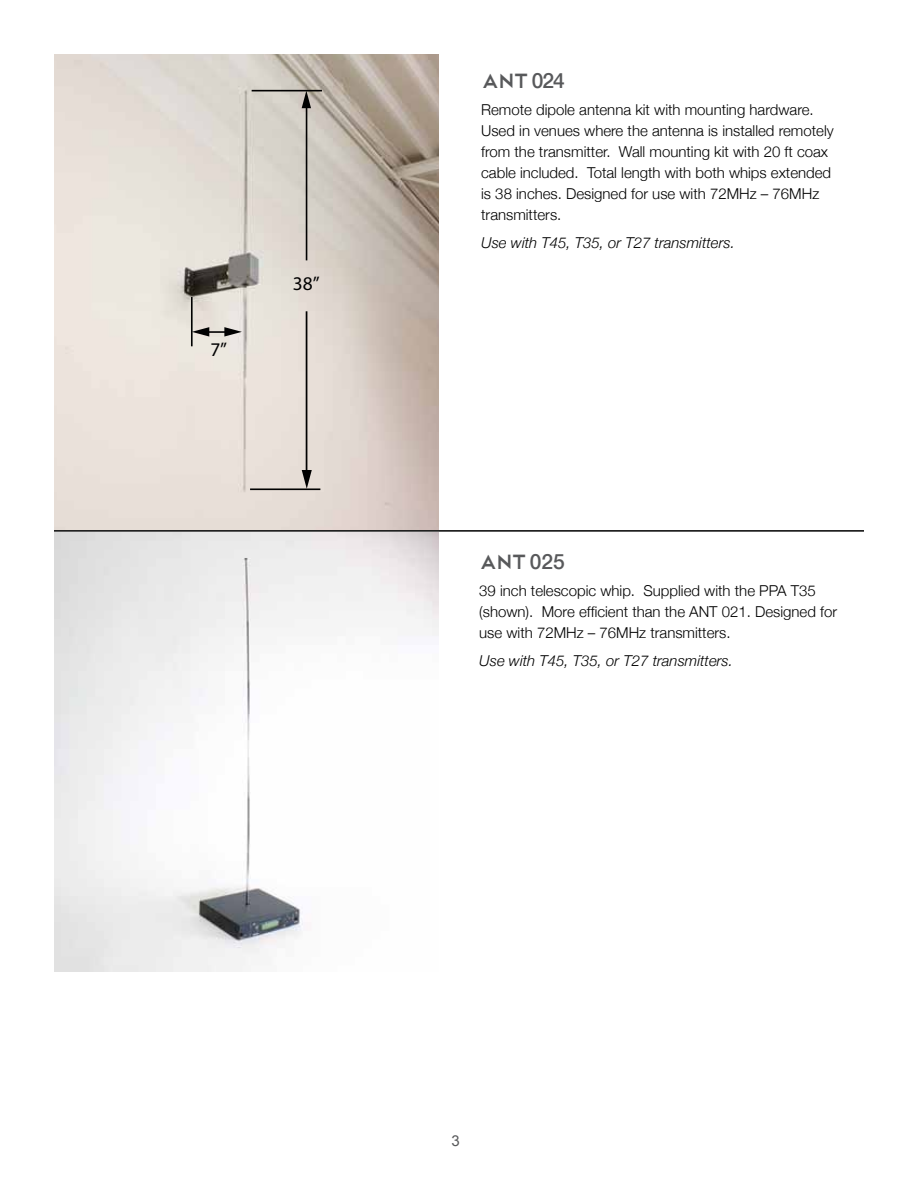
<style>
.page{position:relative;width:918px;height:1188px;background:#fff}
.page>*{position:absolute;margin:0;border:0;box-sizing:border-box;transform-origin:0 0}
.t1{font:27px "Telegrafico";letter-spacing:-.05em;color:#58595b}
.t2{font:19.35px "Myriad Pro";color:#010101}
.t3{font:300 15px/21px "Helvetica Neue";color:#000}
.t4{font:italic 300 15px "Helvetica Neue";color:#000}
.t5{font:15px "Arial";color:#58595b}
.s1{font-family:"Helvetica Neue";font-weight:500;font-size:21px}
</style>
<div class="page">
<img style="left:54px;top:54px;width:385px;height:476px">
<hr style="left:206px;top:331px;width:22px;height:2px;background:#010101">
<svg style="left:193px;top:327px;width:16px;height:10px"></svg>
<svg style="left:224px;top:327px;width:18px;height:10px"></svg>
<hr style="left:252px;top:90px;width:70px;height:1px;background:#010101">
<hr style="left:250px;top:488px;width:70px;height:2px;background:#010101">
<hr style="left:306px;top:311px;width:1px;height:162px;background:#010101">
<svg style="left:302px;top:470px;width:10px;height:19px"></svg>
<hr style="left:306px;top:105px;width:1px;height:155px;background:#010101">
<svg style="left:302px;top:91px;width:9px;height:17px"></svg>
<hr style="left:191px;top:297px;width:2px;height:49px;background:#010101">
<img style="left:54px;top:533px;width:385px;height:438px">
<hr style="left:54px;top:530px;width:810px;height:2px;background:#000">
<p class="t2" style="left:210px;top:337px;width:18px">7”</p>
<p class="t2" style="left:293px;top:271px;width:28px">38”</p>
<h1 class="t1" style="left:481px;top:62px;width:85px">ANT <span class="s1">024</span></h1>
<p class="t3" style="left:481px;top:99px;width:354px">Remote dipole antenna kit with mounting hardware.<br>Used in venues where the antenna is installed remotely from the transmitter. Wall mounting kit with 20 ft coax cable included. Total length with both whips extended is 38 inches. Designed for use with 72MHz – 76MHz transmitters.</p>
<p class="t4" style="left:481px;top:234px;width:255px">Use with T45, T35, or T27 transmitters.</p>
<h1 class="t1" style="left:479px;top:543px;width:87px">ANT<span class="s1">025</span></h1>
<p class="t3" style="left:479px;top:580px;width:359px">39 inch telescopic whip. Supplied with the PPA T35 (shown). More efficient than the ANT 021. Designed for use with 72MHz – 76MHz transmitters.</p>
<p class="t4" style="left:479px;top:652px;width:255px">Use with T45, T35, or T27 transmitters.</p>
<p class="t5" style="left:451px;top:1131px;width:10px">3</p>
</div>
